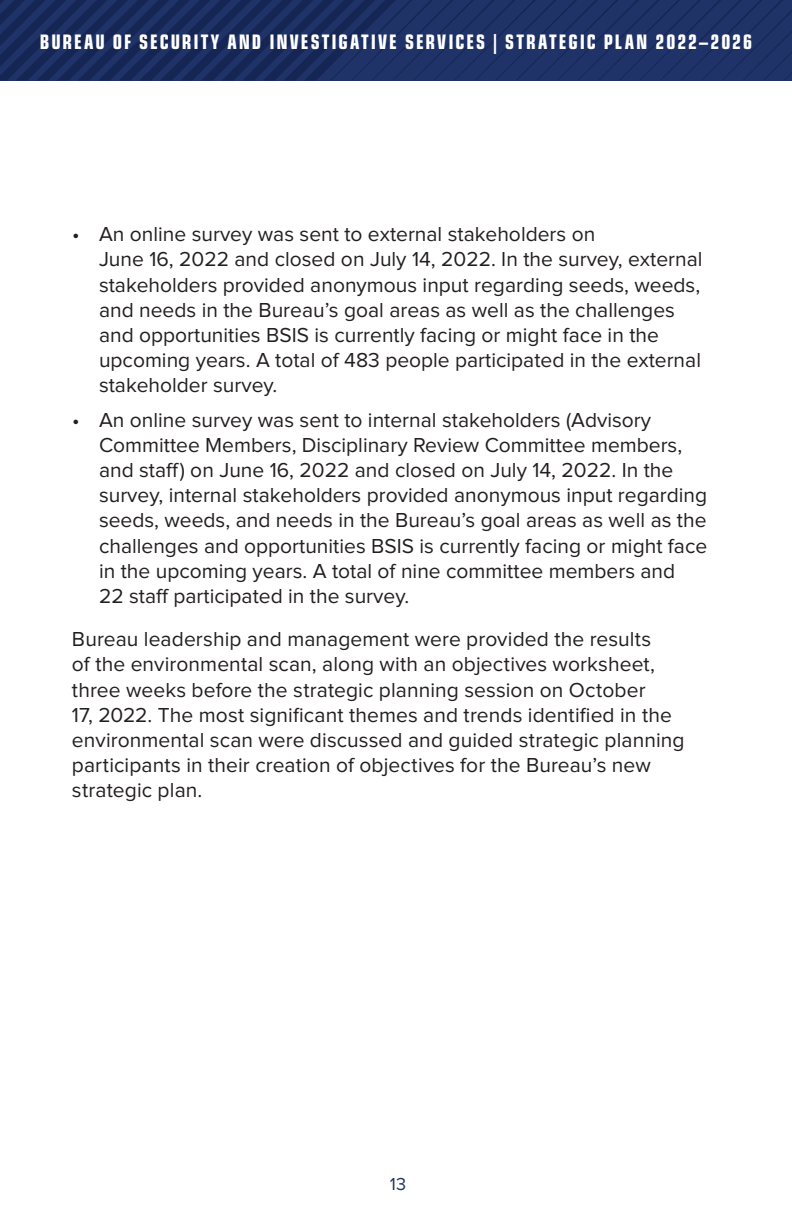
<style>
.page{position:relative;width:792px;height:1224px;background:#fff}
.page>*{position:absolute;margin:0;border:0;box-sizing:border-box;transform-origin:0 0}
.bullets{font:21px/25.2px "Proxima Nova";color:#231f20}
.body{font:21px/25.2px "Proxima Nova";letter-spacing:.005em;color:#231f20}
.t1{font:700 condensed 20px "Eurostile LT Std";letter-spacing:.11em;color:#fff;scale:.9 1}
.t2{font:18px "Proxima Nova";color:#1f3369}
</style>
<div class="page">
<svg style="left:650px;top:0;width:142px;height:81px;background:#1e3167"></svg>
<svg style="left:629px;top:0;width:21px;height:81px;background:#1e3167"></svg>
<svg style="left:609px;top:0;width:20px;height:81px;background:#1e3167"></svg>
<svg style="left:588px;top:0;width:21px;height:81px;background:#1e3167"></svg>
<svg style="left:568px;top:0;width:20px;height:81px;background:#1e3167"></svg>
<svg style="left:0;top:0;width:568px;height:81px;background:#1b2e61"></svg>
<p class="t1" style="left:40px;top:30px;width:793px">BUREAU OF SECURITY AND INVESTIGATIVE SERVICES | STRATEGIC PLAN 2022–2026</p>
<p class="bullets" style="left:99px;top:222px;width:605px;text-indent:-27px">• An online survey was sent to external stakeholders on<br>June 16, 2022 and closed on July 14, 2022. In the survey, external stakeholders provided anonymous input regarding seeds, weeds, and needs in the Bureau’s goal areas as well as the challenges and opportunities BSIS is currently facing or might face in the upcoming years. A total of 483 people participated in the external stakeholder survey.</p>
<p class="bullets" style="left:99px;top:408px;width:610px;text-indent:-27px">• An online survey was sent to internal stakeholders (Advisory Committee Members, Disciplinary Review Committee members, and staff) on June 16, 2022 and closed on July 14, 2022. In the survey, internal stakeholders provided anonymous input regarding seeds, weeds, and needs in the Bureau’s goal areas as well as the challenges and opportunities BSIS is currently facing or might face in the upcoming years. A total of nine committee members and<br>22 staff participated in the survey.</p>
<p class="body" style="left:72px;top:627px;width:614px">Bureau leadership and management were provided the results<br>of the environmental scan, along with an objectives worksheet, three weeks before the strategic planning session on October<br>17, 2022. The most significant themes and trends identified in the environmental scan were discussed and guided strategic planning participants in their creation of objectives for the Bureau’s new strategic plan.</p>
<p class="t2" style="left:390px;top:1174px;width:18px">13</p>
</div>
